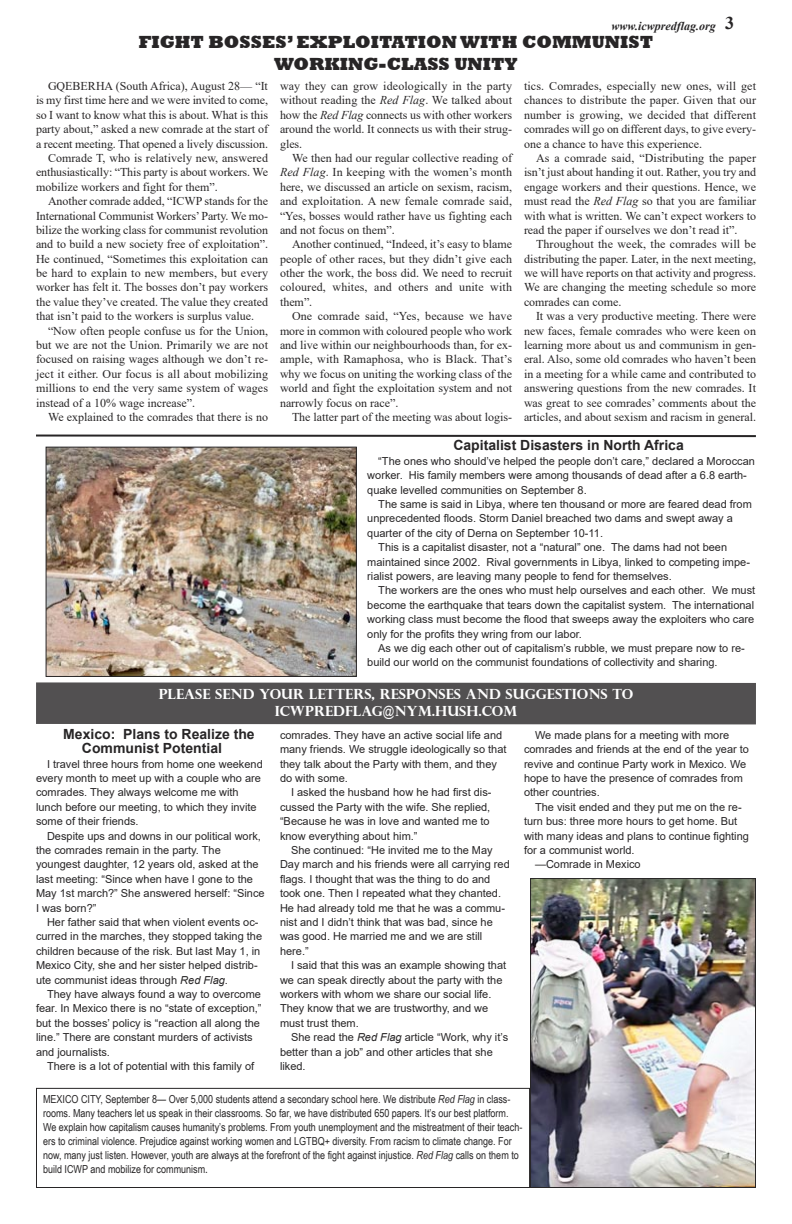
<style>
.page{position:relative;width:792px;height:1224px;background:#fff}
.page>*{position:absolute;margin:0;border:0;box-sizing:border-box;transform-origin:0 0}
.t1{font:800 18px/21.6px "Rockwell";color:#272526;text-align:center}
.t2{font:700 18px "Times New Roman";color:#272526}
.t3{font:700 14px/14.4px "Arial";color:#272526}
.t4{font:700 14px/16.8px "Perpetua Titling";color:#fff;text-align:center}
.t5{font:12px/14.4px "Times New Roman";color:#272526;text-align:justify}
.t6{font:italic 700 12px "Times New Roman";color:#272526}
.t7{font:11px/14.4px "Arial";color:#272526}
.t8{font:11px/14.1px "Arial Narrow";color:#272526}
.s1{font-style:italic}
.s2{font-family:"Calibri"}
</style>
<div class="page">
<div style="left:36px;top:682px;width:720px;height:42px;background:#525051"></div>
<div style="left:36px;top:1088px;width:494px;height:100px;border:1px solid #272526"></div>
<img style="left:532px;top:880px;width:222px;height:306px">
<div style="left:530px;top:878px;width:226px;height:310px;border:1px solid #272526"></div>
<img style="left:48px;top:449px;width:307px;height:226px">
<div style="left:46px;top:447px;width:311px;height:230px;border:1px solid #272526"></div>
<svg style="left:36px;top:434px;width:720px;height:4px"></svg>
<p class="t6" style="left:612px;top:19px;width:106px">www.icwpredflag.org</p>
<p class="t2" style="left:725px;top:13px;width:10px">3</p>
<p class="t1" style="left:139px;top:31px;width:516px">FIGHT BOSSES’ EXPLOITATION WITH COMMUNIST<br>WORKING-CLASS UNITY</p>
<p class="t5" style="left:36px;top:79px;width:234px;text-indent:12px">GQEBERHA (South Africa), August 28— “It is my first time here and we were invited to come, so I want to know what this is about. What is this party about,” asked a new comrade at the start of a recent meeting. That opened a lively discussion.</p>
<p class="t5" style="left:36px;top:151px;width:234px;text-indent:12px">Comrade T, who is relatively new, answered enthusiastically: “This party is about workers. We mobilize workers and fight for them”.</p>
<p class="t5" style="left:36px;top:194px;width:234px;text-indent:12px">Another comrade added, “ICWP stands for the International Communist Workers’ Party. We mo&shy;bilize the working class for communist revolution and to build a new society free of exploitation”.<br>He continued, “Sometimes this exploitation can be hard to explain to new members, but every worker has felt it. The bosses don’t pay workers the value they’ve created. The value they created that isn’t paid to the workers is surplus value.</p>
<p class="t5" style="left:36px;top:323px;width:234px;text-indent:12px">“Now often people confuse us for the Union, but we are not the Union. Primarily we are not focused on raising wages although we don’t re&shy;ject it either. Our focus is all about mobilizing millions to end the very same system of wages instead of a 10% wage increase”.</p>
<p class="t5" style="left:48px;top:410px;width:222px">We explained to the comrades that there is no</p>
<p class="t5" style="left:280px;top:79px;width:234px">way they can grow ideologically in the party without reading the <span class="s1">Red Flag</span>. We talked about how the <span class="s1">Red Flag</span> connects us with other workers around the world. It connects us with their strug&shy;gles.</p>
<p class="t5" style="left:280px;top:151px;width:234px;text-indent:12px">We then had our regular collective reading of <span class="s1">Red Flag</span>. In keeping with the women’s month here, we discussed an article on sexism, racism, and exploitation. A new female comrade said, “Yes, bosses would rather have us fighting each and not focus on them”.</p>
<p class="t5" style="left:280px;top:237px;width:234px;text-indent:12px">Another continued, “Indeed, it’s easy to blame people of other races, but they didn’t give each other the work, the boss did. We need to recruit coloured, whites, and others and unite with them”.</p>
<p class="t5" style="left:280px;top:309px;width:234px;text-indent:12px">One comrade said, “Yes, because we have more in common with coloured people who work and live within our neighbourhoods than, for ex&shy;ample, with Ramaphosa, who is Black. That’s why we focus on uniting the working class of the world and fight the exploitation system and not narrowly focus on race”.</p>
<p class="t5" style="left:292px;top:410px;width:222px">The latter part of the meeting was about logis-</p>
<p class="t5" style="left:524px;top:79px;width:234px">tics. Comrades, especially new ones, will get chances to distribute the paper. Given that our number is growing, we decided that different comrades will go on different days, to give every&shy;one a chance to have this experience.</p>
<p class="t5" style="left:524px;top:151px;width:234px;text-indent:12px">As a comrade said, “Distributing the paper isn’t just about handing it out. Rather, you try and engage workers and their questions. Hence, we must read the <span class="s1">Red Flag</span> so that you are familiar with what is written. We can’t expect workers to read the paper if ourselves we don’t read it”.</p>
<p class="t5" style="left:524px;top:237px;width:234px;text-indent:12px">Throughout the week, the comrades will be distributing the paper. Later, in the next meeting, we will have reports on that activity and progress.<br>We are changing the meeting schedule so more comrades can come.</p>
<p class="t5" style="left:524px;top:309px;width:234px;text-indent:12px">It was a very productive meeting. There were new faces, female comrades who were keen on learning more about us and communism in gen&shy;eral. Also, some old comrades who haven’t been in a meeting for a while came and contributed to answering questions from the new comrades. It was great to see comrades’ comments about the articles, and about sexism and racism in general.</p>
<p class="t3" style="left:453px;top:438px;width:232px">Capitalist Disasters in North Africa</p>
<p class="t7" style="left:367px;top:454px;width:389px;text-indent:11px">“The ones who should’ve helped the people don’t care,” declared a Moroccan worker. His family members were among thousands of dead after a 6.8 earth&shy;quake levelled communities on September 8.</p>
<p class="t7" style="left:367px;top:497px;width:386px;text-indent:11px">The same is said in Libya, where ten thousand or more are feared dead from unprecedented floods. Storm Daniel breached two dams and swept away a quarter of the city of Derna on September 10-11.</p>
<p class="t7" style="left:367px;top:540px;width:384px;text-indent:11px">This is a capitalist disaster, not a “natural” one. The dams had not been maintained since 2002. Rival governments in Libya, linked to competing impe&shy;rialist powers, are leaving many people to fend for themselves.</p>
<p class="t7" style="left:367px;top:583px;width:390px;text-align:justify;text-indent:11px">The workers are the ones who must help ourselves and each other. We must become the earthquake that tears down the capitalist system. The international working class must become the flood that sweeps away the exploiters who care only for the profits they wring from our labor.</p>
<p class="t7" style="left:367px;top:641px;width:379px;text-indent:11px">As we dig each other out of capitalism’s rubble, we must prepare now to re&shy;build our world on the communist foundations of collectivity and sharing.</p>
<p class="t4" style="left:159px;top:687px;width:476px">PLEASE SEND YOUR LETTERS, RESPONSES AND SUGGESTIONS TO<br>ICWPREDFLAG@NYM.HUSH.COM</p>
<p class="t3" style="left:82px;top:727px;width:174px;text-indent:-19px">Mexico: Plans to Realize the<br>Communist Potential</p>
<p class="t7" style="left:36px;top:757px;width:228px;text-indent:11px">I travel three hours from home one weekend every month to meet up with a couple who are comrades. They always welcome me with lunch before our meeting, to which they invite some of their friends.</p>
<p class="t7" style="left:36px;top:829px;width:230px;text-indent:11px">Despite ups and downs in our political work, the comrades remain in the party. The youngest daughter, 12 years old, asked at the last meeting: “Since when have I gone to the May 1st march?” She answered herself: “Since I was born?”</p>
<p class="t7" style="left:36px;top:915px;width:228px;text-indent:11px">Her father said that when violent events oc&shy;curred in the marches, they stopped taking the children because of the risk. But last May 1, in Mexico City, she and her sister helped distrib&shy;ute communist ideas through <span class="s1">Red Flag</span>.</p>
<p class="t7" style="left:36px;top:987px;width:227px;text-indent:11px">They have always found a way to overcome fear. In Mexico there is no “state of exception,” but the bosses’ policy is “reaction all along the line.” There are constant murders of activists and journalists.</p>
<p class="t7" style="left:47px;top:1059px;width:209px">There is a lot of potential with this family of</p>
<p class="t7" style="left:280px;top:728px;width:228px">comrades. They have an active social life and many friends. We struggle ideologically so that they talk about the Party with them, and they do with some.</p>
<p class="t7" style="left:280px;top:785px;width:213px;text-indent:11px">I asked the husband how he had first dis&shy;cussed the Party with the wife. She replied, “Because he was in love and wanted me to know everything about him.”</p>
<p class="t7" style="left:280px;top:843px;width:231px;text-indent:11px">She continued: “He invited me to the May Day march and his friends were all carrying red flags. I thought that was the thing to do and took one. Then I repeated what they chanted.<br>He had already told me that he was a commu&shy;nist and I didn’t think that was bad, since he was good. He married me and we are still here.”</p>
<p class="t7" style="left:280px;top:958px;width:228px;text-indent:11px">I said that this was an example showing that we can speak directly about the party with the workers with whom we share our social life.<br>They know that we are trustworthy, and we must trust them.</p>
<p class="t7" style="left:280px;top:1030px;width:230px;text-indent:11px">She read the <span class="s1">Red Flag</span> article “Work, why it’s better than a job” and other articles that she liked.</p>
<p class="t7" style="left:524px;top:728px;width:227px;text-indent:11px">We made plans for a meeting with more comrades and friends at the end of the year to revive and continue Party work in Mexico. We hope to have the presence of comrades from other countries.</p>
<p class="t7" style="left:524px;top:800px;width:227px;text-indent:11px">The visit ended and they put me on the re&shy;turn bus: three more hours to get home. But with many ideas and plans to continue fighting for a communist world.</p>
<p class="t7" style="left:535px;top:857px;width:107px">—Comrade in Mexico</p>
<p class="t8" style="left:43px;top:1092px;width:481px">MEXICO CITY, September 8— Over 5,000 students attend a secondary school here. We distribute <span class="s1">Red Flag</span> in class&shy;rooms. Many teachers let us speak in their classrooms. So far, we have distributed 650 papers. It’s our best platform.<br>We explain how capitalism causes humanity’s problems. From youth unemployment and the mistreatment of their teach&shy;ers to criminal violence. Prejudice against working women and LGTBQ+ diversity. From racism to climate change. For now, many just listen. However, youth are always at the forefront of the fight against injustice. <span class="s1">Red Flag</span> calls on them to build ICWP and mobilize for communism<span class="s2">.</span></p>
</div>
